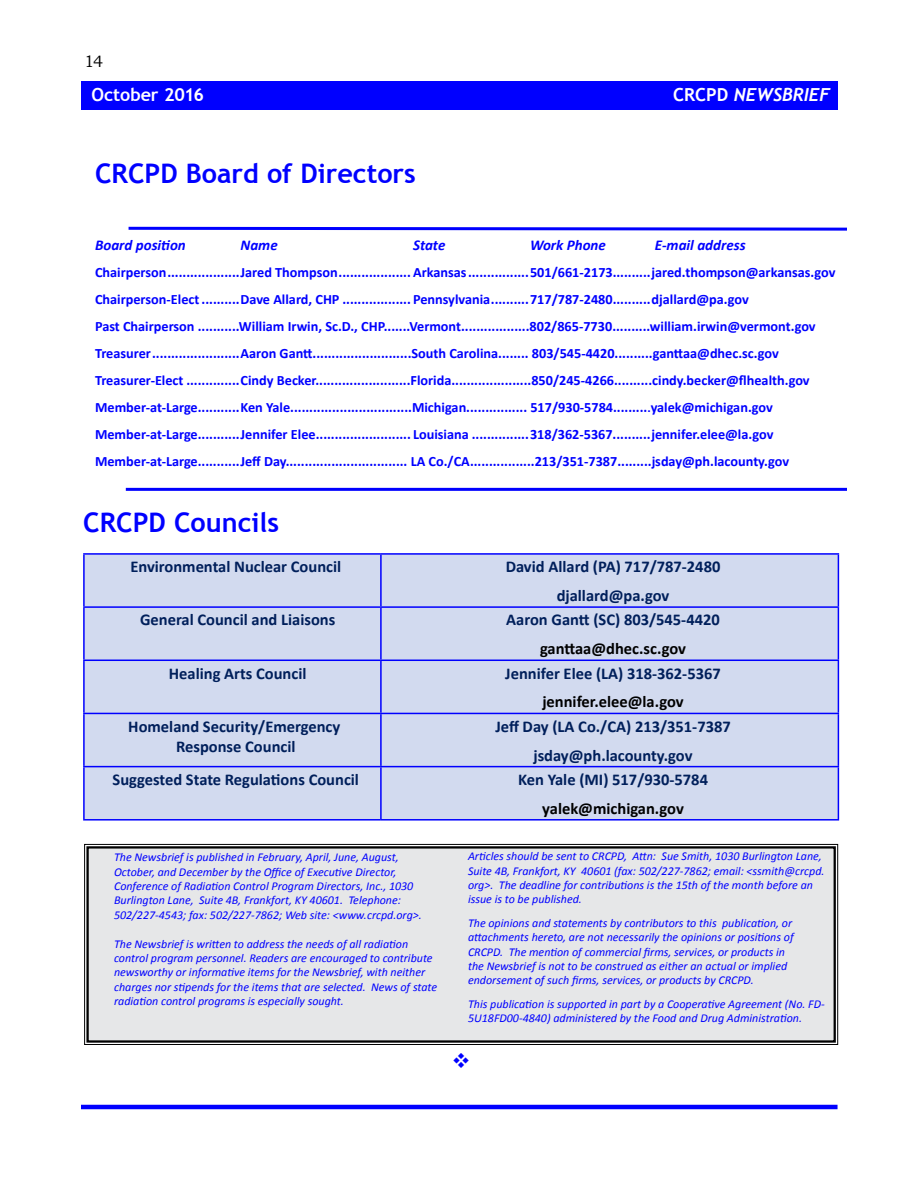
<style>
.page{position:relative;width:918px;height:1188px;background:#fff}
.page>*{position:absolute;margin:0;border:0;box-sizing:border-box;transform-origin:0 0}
.t1{font:700 27px "Trebuchet MS";color:#00f}
.t2{font:italic 700 18px "Trebuchet";color:#fff}
.t3{font:700 18px "Trebuchet MS";letter-spacing:-.005em;color:#fff}
.t4{font:700 16.5px/28.8px "Calibri";color:#001f5b;text-align:center}
.t5{font:700 16.5px "Calibri";color:#000}
.t6{font:16.5px "Bookman Old Style";color:#000}
.t7{font:italic 700 15px "Calibri";color:#00f}
.t8{font:700 14.25px/27px "Calibri";color:#00f}
.t9{font:italic 12px/14.4px "Calibri";color:#00f}
.s1{font-family:"Trebuchet MS";font-style:normal}
.s2{font-family:"Arial";font-size:12px}
</style>
<div class="page">
<div style="left:81px;top:81px;width:757px;height:28px;background:#00f"></div>
<hr style="left:81px;top:1105px;width:757px;height:4px;background:#00f">
<div style="left:84px;top:844px;width:754px;height:201px;background:#e6e7e8"></div>
<div style="left:86px;top:846px;width:750px;height:197px;border:2px solid #000"></div>
<div style="left:85px;top:555px;width:753px;height:264px;background:#d2daef"></div>
<hr style="left:83px;top:553px;width:298px;height:2px;background:#00f">
<hr style="left:83px;top:555px;width:2px;height:51px;background:#00f">
<hr style="left:381px;top:553px;width:458px;height:2px;background:#00f">
<hr style="left:380px;top:555px;width:2px;height:51px;background:#00f">
<hr style="left:838px;top:555px;width:1px;height:51px;background:#00f">
<hr style="left:83px;top:606px;width:298px;height:2px;background:#00f">
<hr style="left:83px;top:608px;width:2px;height:52px;background:#00f">
<hr style="left:381px;top:606px;width:458px;height:2px;background:#00f">
<hr style="left:380px;top:608px;width:2px;height:52px;background:#00f">
<hr style="left:838px;top:608px;width:1px;height:52px;background:#00f">
<hr style="left:83px;top:660px;width:298px;height:1px;background:#00f">
<hr style="left:83px;top:661px;width:2px;height:52px;background:#00f">
<hr style="left:381px;top:660px;width:458px;height:1px;background:#00f">
<hr style="left:380px;top:661px;width:2px;height:52px;background:#00f">
<hr style="left:838px;top:661px;width:1px;height:52px;background:#00f">
<hr style="left:83px;top:713px;width:298px;height:1px;background:#00f">
<hr style="left:83px;top:714px;width:2px;height:52px;background:#00f">
<hr style="left:381px;top:713px;width:458px;height:1px;background:#00f">
<hr style="left:380px;top:714px;width:2px;height:52px;background:#00f">
<hr style="left:838px;top:714px;width:1px;height:52px;background:#00f">
<hr style="left:83px;top:766px;width:298px;height:1px;background:#00f">
<hr style="left:83px;top:767px;width:2px;height:52px;background:#00f">
<hr style="left:381px;top:766px;width:458px;height:1px;background:#00f">
<hr style="left:380px;top:767px;width:2px;height:52px;background:#00f">
<hr style="left:838px;top:767px;width:1px;height:52px;background:#00f">
<hr style="left:83px;top:819px;width:298px;height:2px;background:#00f">
<hr style="left:381px;top:819px;width:458px;height:2px;background:#00f">
<svg style="left:128px;top:226px;width:719px;height:5px"></svg>
<hr style="left:126px;top:488px;width:721px;height:3px;background:#00f">
<h3 class="t6" style="left:84px;top:52px;width:21px">14</h3>
<h2 class="t3" style="left:91px;top:83px;width:114px">October 2016</h2>
<h1 class="t1" style="left:95px;top:157px;width:322px">CRCPD Board of Directors</h1>
<h2 class="t2" style="left:673px;top:84px;width:158px"><span class="s1">CRCPD</span> NEWSBRIEF</h2>
<p class="t7" style="left:95px;top:235px;width:92px">Board position</p>
<p class="t7" style="left:241px;top:235px;width:39px">Name</p>
<p class="t7" style="left:413px;top:235px;width:34px">State</p>
<p class="t7" style="left:530px;top:235px;width:77px">Work Phone</p>
<p class="t7" style="left:655px;top:235px;width:92px">E-mail address</p>
<p class="t8" style="left:95px;top:258px;width:742px">Chairperson...................Jared Thompson...................Arkansas................501/661-2173..........jared.thompson@arkansas.gov Chairperson-Elect..........Dave Allard, CHP .................. Pennsylvania..........717/787-2480..........djallard@pa.gov<br>Past Chairperson ...........William Irwin, Sc.D., CHP.......Vermont..................802/865-7730..........william.irwin@vermont.gov Treasurer.......................Aaron Gantt..........................South Carolina........ 803/545-4420..........ganttaa@dhec.sc.gov Treasurer-Elect ..............Cindy Becker.........................Florida.....................850/245-4266..........cindy.becker@flhealth.gov Member-at-Large...........Ken Yale................................Michigan................ 517/930-5784.........<span class="s2">.</span>yalek@michigan.gov Member-at-Large...........Jennifer Elee......................... Louisiana ...............318/362-5367..........jennifer.elee@la.gov Member-at-Large...........Jeff Day................................ LA Co./CA.................213/351-7387.........jsday@ph.lacounty.gov</p>
<h1 class="t1" style="left:83px;top:506px;width:198px">CRCPD Councils</h1>
<h3 class="t4" style="left:130px;top:552px;width:212px">Environmental Nuclear Council</h3>
<h3 class="t4" style="left:506px;top:552px;width:216px">David Allard (PA) 717/787-2480 djallard@pa.gov</h3>
<h3 class="t4" style="left:140px;top:606px;width:197px">General Council and Liaisons</h3>
<h3 class="t4" style="left:506px;top:606px;width:215px">Aaron Gantt (SC) 803/545-4420</h3>
<h3 class="t5" style="left:540px;top:638px;width:147px">ganttaa@dhec.sc.gov</h3>
<h3 class="t4" style="left:169px;top:659px;width:139px">Healing Arts Council</h3>
<h3 class="t4" style="left:505px;top:659px;width:217px">Jennifer Elee (LA) 318-362-5367</h3>
<h3 class="t5" style="left:542px;top:691px;width:143px">jennifer.elee@la.gov</h3>
<h3 class="t4" style="left:128px;top:716px;width:214px;line-height:19.8px">Homeland Security/Emergency<br>Response Council</h3>
<h3 class="t4" style="left:495px;top:712px;width:237px">Jeff Day (LA Co./CA) 213/351-7387 jsday@ph.lacounty.gov</h3>
<h3 class="t4" style="left:113px;top:765px;width:248px">Suggested State Regulations Council</h3>
<h3 class="t4" style="left:518px;top:765px;width:191px">Ken Yale (MI) 517/930-5784</h3>
<h3 class="t5" style="left:542px;top:798px;width:143px">yalek@michigan.gov</h3>
<p class="t9" style="left:114px;top:850px;width:309px">The Newsbrief is published in February, April, June, August, October, and December by the Office of Executive Director, Conference of Radiation Control Program Directors, Inc., 1030<br>Burlington Lane, Suite 4B, Frankfort, KY 40601. Telephone:<br>502/227-4543; fax: 502/227-7862; Web site: &lt;www.crcpd.org&gt;.</p>
<p class="t9" style="left:114px;top:936px;width:325px">The Newsbrief is written to address the needs of all radiation control program personnel. Readers are encouraged to contribute newsworthy or informative items for the Newsbrief, with neither charges nor stipends for the items that are selected. News of state radiation control programs is especially sought.</p>
<p class="t9" style="left:468px;top:849px;width:358px">Articles should be sent to CRCPD, Attn: Sue Smith, 1030 Burlington Lane, Suite 4B, Frankfort, KY 40601 (fax: 502/227-7862; email: &lt;ssmith@crcpd. org&gt;. The deadline for contributions is the 15th of the month before an issue is to be published.</p>
<p class="t9" style="left:468px;top:915px;width:327px">The opinions and statements by contributors to this publication, or attachments hereto, are not necessarily the opinions or positions of CRCPD. The mention of commercial firms, services, or products in the Newsbrief is not to be construed as either an actual or implied endorsement of such firms, services, or products by CRCPD.</p>
<p class="t9" style="left:468px;top:996px;width:358px">This publication is supported in part by a Cooperative Agreement (No. FD-<br>5U18FD00-4840) administered by the Food and Drug Administration.</p>
</div>
